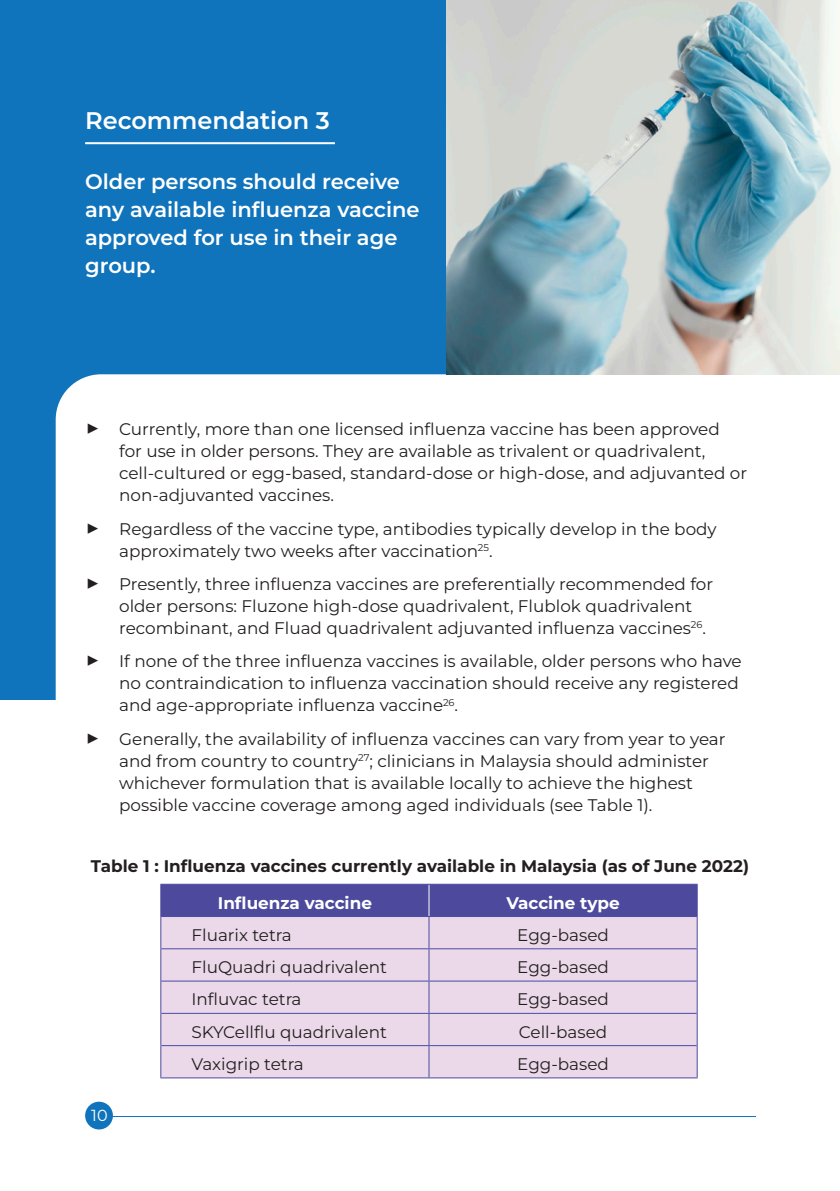
<style>
.page{position:relative;width:840px;height:1191px;background:#fff}
.page>*{position:absolute;margin:0;border:0;box-sizing:border-box;transform-origin:0 0}
.t1{font:600 24px "Montserrat";color:#fff}
.t2{font:600 21px/28px "Montserrat";color:#fff}
.t3{font:16.8px/22px "Montserrat";color:#231f20}
.t4{font:700 16.8px "Montserrat";color:#231f20}
.t5{font:700 16.8px "Montserrat";color:#fff}
.t6{font:16px "Montserrat";color:#fff}
.s1{font-size:24px}
</style>
<div class="page">
<hr style="left:103px;top:1116px;width:652px;height:1px;background:#1074bc">
<div style="left:85px;top:1101px;width:28px;height:28px;background:#1074bc;border-radius:50%"></div>
<div style="left:0;top:0;width:839px;height:699px;background:#1074bc"></div>
<div style="left:56px;top:374px;width:783px;height:325px;background:#fff"></div>
<div style="left:161px;top:884px;width:535px;height:32px;background:#4d4a9e"></div>
<div style="left:161px;top:917px;width:267px;height:160px;background:#ebd9ea"></div>
<div style="left:429px;top:917px;width:267px;height:160px;background:#ebd9ea"></div>
<hr style="left:428px;top:917px;width:1px;height:31px;background:#4d4a9e">
<hr style="left:428px;top:949px;width:1px;height:31px;background:#4d4a9e">
<hr style="left:428px;top:981px;width:1px;height:31px;background:#4d4a9e">
<hr style="left:428px;top:1013px;width:1px;height:32px;background:#4d4a9e">
<hr style="left:428px;top:1046px;width:1px;height:31px;background:#4d4a9e">
<hr style="left:428px;top:884px;width:1px;height:32px;background:#fff">
<hr style="left:160px;top:883px;width:269px;height:1px;background:#4d4a9e">
<hr style="left:160px;top:884px;width:1px;height:32px;background:#4d4a9e">
<hr style="left:429px;top:883px;width:268px;height:1px;background:#4d4a9e">
<hr style="left:696px;top:884px;width:1px;height:32px;background:#4d4a9e">
<hr style="left:160px;top:948px;width:1px;height:33px;background:#4d4a9e">
<hr style="left:696px;top:948px;width:1px;height:33px;background:#4d4a9e">
<hr style="left:160px;top:1045px;width:1px;height:32px;background:#4d4a9e">
<hr style="left:696px;top:1045px;width:1px;height:32px;background:#4d4a9e">
<hr style="left:160px;top:1077px;width:269px;height:1px;background:#4d4a9e">
<hr style="left:429px;top:1077px;width:268px;height:1px;background:#4d4a9e">
<hr style="left:160px;top:916px;width:269px;height:1px;background:#4d4a9e">
<hr style="left:160px;top:917px;width:1px;height:31px;background:#4d4a9e">
<hr style="left:429px;top:916px;width:268px;height:1px;background:#4d4a9e">
<hr style="left:696px;top:917px;width:1px;height:31px;background:#4d4a9e">
<hr style="left:161px;top:948px;width:268px;height:1px;background:#4d4a9e">
<hr style="left:429px;top:948px;width:267px;height:1px;background:#4d4a9e">
<hr style="left:161px;top:980px;width:268px;height:1px;background:#4d4a9e">
<hr style="left:429px;top:980px;width:267px;height:1px;background:#4d4a9e">
<hr style="left:160px;top:981px;width:1px;height:32px;background:#4d4a9e">
<hr style="left:696px;top:981px;width:1px;height:32px;background:#4d4a9e">
<hr style="left:161px;top:1012px;width:268px;height:1px;background:#4d4a9e">
<hr style="left:429px;top:1012px;width:267px;height:1px;background:#4d4a9e">
<hr style="left:161px;top:1045px;width:268px;height:1px;background:#4d4a9e">
<hr style="left:429px;top:1045px;width:267px;height:1px;background:#4d4a9e">
<hr style="left:160px;top:1013px;width:1px;height:32px;background:#4d4a9e">
<hr style="left:696px;top:1013px;width:1px;height:32px;background:#4d4a9e">
<hr style="left:85px;top:142px;width:250px;height:2px;background:#fff">
<img style="left:446px;top:0;width:393px;height:374px">
<p class="t1" style="left:85px;top:104px;width:246px">Recommendation 3</p>
<p class="t2" style="left:85px;top:167px;width:336px">Older persons should receive any available influenza vaccine approved for use in their age group.</p>
<p class="t3" style="left:119px;top:418px;width:629px;text-indent:-34px"><span class="s1">▶</span> Currently, more than one licensed influenza vaccine has been approved<br>for use in older persons. They are available as trivalent or quadrivalent, cell-cultured or egg-based, standard-dose or high-dose, and adjuvanted or non-adjuvanted vaccines.</p>
<p class="t3" style="left:119px;top:517px;width:598px;text-indent:-34px"><span class="s1">▶</span> Regardless of the vaccine type, antibodies typically develop in the body approximately two weeks after vaccination<sup>25</sup>.</p>
<p class="t3" style="left:119px;top:572px;width:595px;text-indent:-34px"><span class="s1">▶</span> Presently, three influenza vaccines are preferentially recommended for older persons: Fluzone high-dose quadrivalent, Flublok quadrivalent recombinant, and Fluad quadrivalent adjuvanted influenza vaccines<sup>26</sup>.</p>
<p class="t3" style="left:119px;top:650px;width:623px;text-indent:-34px"><span class="s1">▶</span> If none of the three influenza vaccines is available, older persons who have no contraindication to influenza vaccination should receive any registered and age-appropriate influenza vaccine<sup>26</sup>.</p>
<p class="t3" style="left:119px;top:727px;width:607px;text-indent:-34px"><span class="s1">▶</span> Generally, the availability of influenza vaccines can vary from year to year and from country to country<sup>27</sup>; clinicians in Malaysia should administer whichever formulation that is available locally to achieve the highest possible vaccine coverage among aged individuals (see Table 1).</p>
<p class="t4" style="left:91px;top:854px;width:659px">Table 1 : Influenza vaccines currently available in Malaysia (as of June 2022)</p>
<p class="t5" style="left:218px;top:891px;width:156px">Influenza vaccine</p>
<p class="t5" style="left:506px;top:891px;width:115px">Vaccine type</p>
<p class="t3" style="left:191px;top:923px;width:102px">Fluarix tetra</p>
<p class="t3" style="left:517px;top:923px;width:93px">Egg-based</p>
<p class="t3" style="left:191px;top:955px;width:197px">FluQuadri quadrivalent</p>
<p class="t3" style="left:517px;top:955px;width:93px">Egg-based</p>
<p class="t3" style="left:191px;top:988px;width:111px">Influvac tetra</p>
<p class="t3" style="left:517px;top:988px;width:93px">Egg-based</p>
<p class="t3" style="left:191px;top:1020px;width:197px">SKYCellflu quadrivalent</p>
<p class="t3" style="left:518px;top:1020px;width:90px">Cell-based</p>
<p class="t3" style="left:191px;top:1052px;width:113px">Vaxigrip tetra</p>
<p class="t3" style="left:517px;top:1052px;width:93px">Egg-based</p>
<p class="t6" style="left:91px;top:1105px;width:18px">10</p>
</div>
